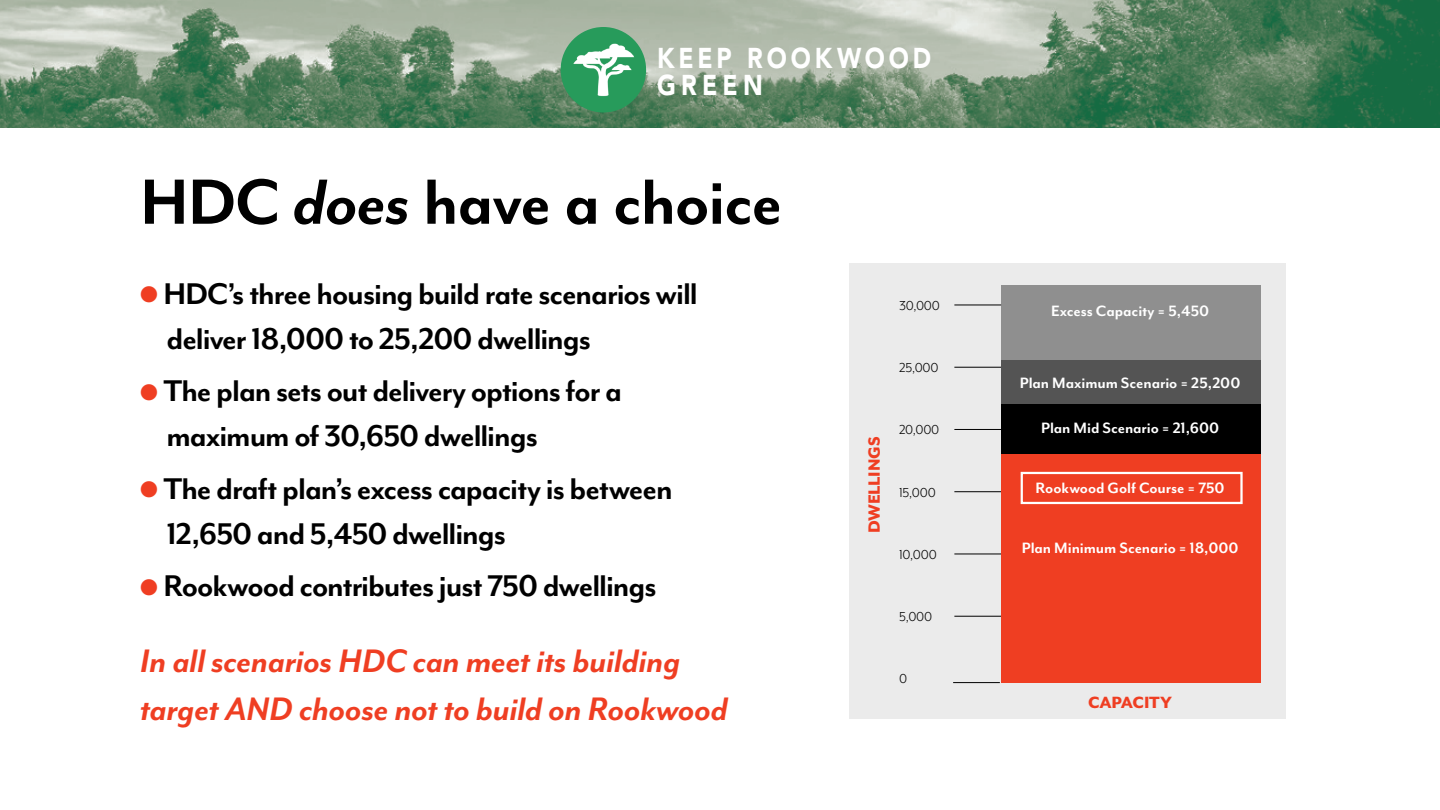
<style>
.page{position:relative;width:1440px;height:810px;background:#fff}
.page>*{position:absolute;margin:0;border:0;box-sizing:border-box;transform-origin:0 0}
.main_header{font:700 73.5px "Mr Eaves Mod OT";letter-spacing:-.015em;color:#000}
.quote_itals{font:italic 700 37.5px/48px "Mr Eaves Mod OT";letter-spacing:-.01em;color:#ef3e22}
.main_text_style{font:700 34.5px/45px "Mr Eaves Mod OT";letter-spacing:-.03em;color:#000}
.t1{font:900 28.5px/26.9px "Avenir LT Std";letter-spacing:.165em;color:#fff;scale:.85 1}
.main_text_style-2{font:800 18.75px "Mr Eaves Mod OT";letter-spacing:-.01em;color:#ef3e22}
.main_text_style-3{font:700 17.25px "Mr Eaves Mod OT";letter-spacing:-.005em;color:#fff}
.main_text_style-4{font:15px "Mr Eaves Mod OT";letter-spacing:-.01em;color:#000}
.s1{font-style:italic}
.s2{color:#ef3e22}
</style>
<div class="page">
<img style="left:0;top:0;width:1440px;height:128px">
<img style="left:561px;top:27px;width:85px;height:85px;border-radius:43px">
<div style="left:850px;top:263px;width:436px;height:456px;background:#ebebeb"></div>
<div style="left:1001px;top:285px;width:260px;height:75px;background:#8f8f8f"></div>
<hr style="left:954px;top:305px;width:47px;height:1px;background:#000">
<hr style="left:954px;top:367px;width:47px;height:1px;background:#000">
<hr style="left:954px;top:429px;width:47px;height:1px;background:#000">
<hr style="left:954px;top:491px;width:47px;height:1px;background:#000">
<hr style="left:954px;top:554px;width:47px;height:1px;background:#000">
<hr style="left:954px;top:616px;width:47px;height:1px;background:#000">
<div style="left:1001px;top:360px;width:260px;height:44px;background:#545454"></div>
<div style="left:1001px;top:404px;width:260px;height:52px;background:#000"></div>
<div style="left:1001px;top:455px;width:260px;height:228px;background:#ef3e22"></div>
<hr style="left:953px;top:682px;width:47px;height:1px;background:#000">
<div style="left:1021px;top:472px;width:222px;height:32px;border:2px solid #fff"></div>
<p class="t1" style="left:657px;top:45px;width:324px">KEEP ROOKWOOD<br>GREEN</p>
<p class="main_header" style="left:140px;top:162px;width:644px">HDC <span class="s1">does</span> have a choice</p>
<p class="main_text_style" style="left:167px;top:272px;width:533px;text-indent:-26px"><span class="s2">●</span> HDC’s three housing build rate scenarios will deliver 18,000 to 25,200 dwellings</p>
<p class="main_text_style" style="left:167px;top:369px;width:457px;text-indent:-26px"><span class="s2">●</span> The plan sets out delivery options for a maximum of 30,650 dwellings</p>
<p class="main_text_style" style="left:167px;top:467px;width:508px;text-indent:-26px"><span class="s2">●</span> The draft plan’s excess capacity is between<br>12,650 and 5,450 dwellings</p>
<p class="main_text_style" style="left:140px;top:564px;width:518px"><span class="s2">●</span> Rookwood contributes just 750 dwellings</p>
<p class="quote_itals" style="left:140px;top:637px;width:589px">In all scenarios HDC can meet its building target AND choose not to build on Rookwood</p>
<p class="main_text_style-4" style="left:899px;top:297px;width:42px">30,000</p>
<p class="main_text_style-4" style="left:899px;top:360px;width:41px">25,000</p>
<p class="main_text_style-2" style="left:864px;top:533px;width:98px;rotate:-90deg">DWELLINGS</p>
<p class="main_text_style-4" style="left:899px;top:422px;width:42px">20,000</p>
<p class="main_text_style-4" style="left:899px;top:484px;width:38px">15,000</p>
<p class="main_text_style-4" style="left:899px;top:546px;width:39px">10,000</p>
<p class="main_text_style-4" style="left:899px;top:608px;width:35px">5,000</p>
<p class="main_text_style-4" style="left:899px;top:670px;width:10px">0</p>
<p class="main_text_style-3" style="left:1051px;top:302px;width:160px">Excess Capacity = 5,450</p>
<p class="main_text_style-3" style="left:1020px;top:373px;width:222px">Plan Maximum Scenario = 25,200</p>
<p class="main_text_style-3" style="left:1041px;top:418px;width:179px">Plan Mid Scenario = 21,600</p>
<p class="main_text_style-3" style="left:1036px;top:478px;width:190px">Rookwood Golf Course = 750</p>
<p class="main_text_style-3" style="left:1022px;top:538px;width:218px">Plan Minimum Scenario = 18,000</p>
<p class="main_text_style-2" style="left:1088px;top:692px;width:85px">CAPACITY</p>
</div>
